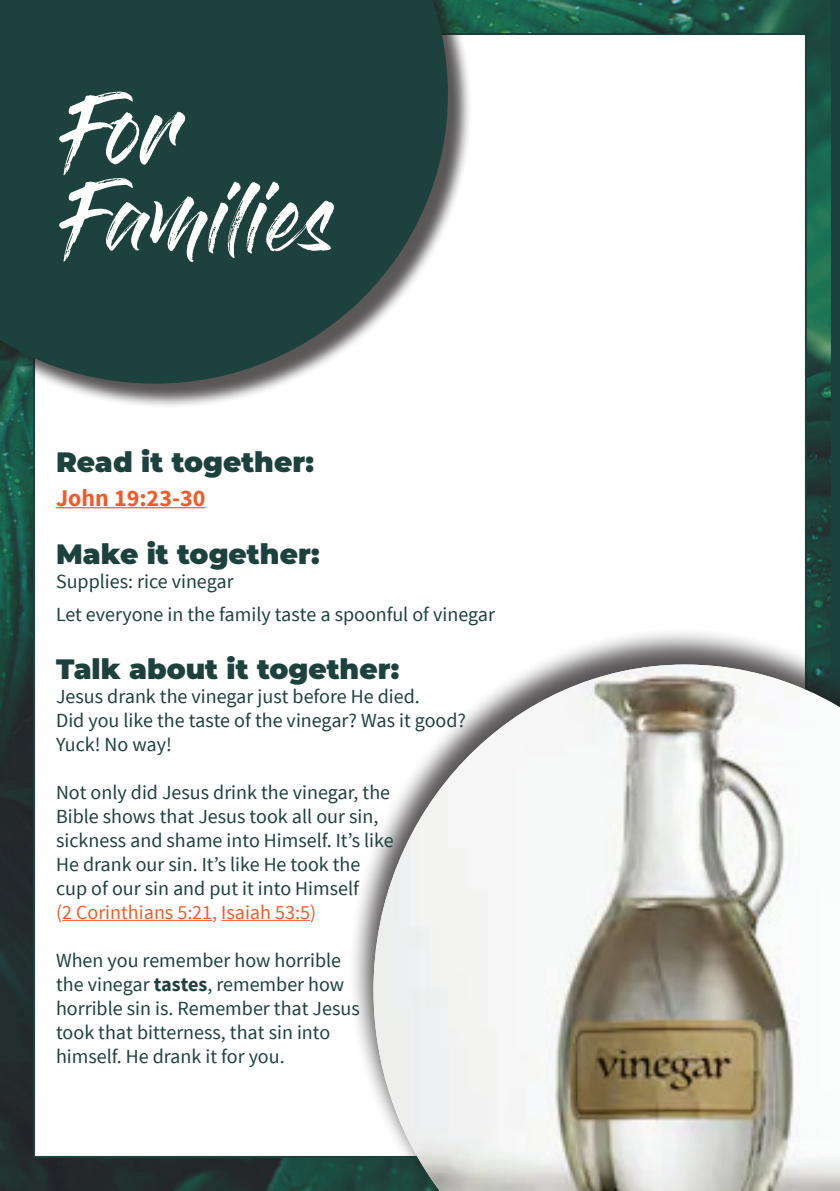
<style>
.page{position:relative;width:840px;height:1191px;background:#fff}
.page>*{position:absolute;margin:0;border:0;box-sizing:border-box;transform-origin:0 0}
.t1{font:70px/86.4px "Gloss And Bloom";color:#fff}
.t2{font:900 28px "Montserrat";color:#1d413c}
.t3{font:700 24px "Source Sans Pro";color:#f15b29}
.t4{font:20px/24px "Source Sans Pro";color:#1d413c}
.s1{color:#f15b29}
.s2{font-weight:700}
</style>
<div class="page">
<img style="left:0;top:0;width:839px;height:1191px">
<div style="left:34px;top:34px;width:771px;height:1123px;background:#fff"></div>
<div style="left:0;top:0;width:472px;height:409px;background:#231f20;opacity:.75"></div>
<svg style="left:0;top:0;width:447px;height:384px;background:#2f4f4a"></svg>
<div style="left:347px;top:627px;width:492px;height:564px;background:#231f20;opacity:.75"></div>
<img style="left:373px;top:664px;width:466px;height:527px">
<hr style="left:56px;top:507px;width:149px;height:1px;background:#f15b29">
<hr style="left:62px;top:920px;width:150px;height:1px;background:#f15b29">
<hr style="left:221px;top:920px;width:89px;height:1px;background:#f15b29">
<p class="t1" style="left:66px;top:97px;width:270px">For<br>Families</p>
<p class="t2" style="left:56px;top:441px;width:259px">Read it together:</p>
<p class="t3" style="left:56px;top:482px;width:151px">John 19:23-30</p>
<p class="t2" style="left:56px;top:532px;width:265px">Make it together:</p>
<p class="t4" style="left:56px;top:564px;width:440px;line-height:33.6px">Supplies: rice vinegar<br>Let everyone in the family taste a spoonful of vinegar</p>
<p class="t2" style="left:56px;top:648px;width:344px">Talk about it together:</p>
<p class="t4" style="left:56px;top:684px;width:411px">Jesus drank the vinegar just before He died.<br>Did you like the taste of the vinegar? Was it good?<br>Yuck! No way!</p>
<p class="t4" style="left:56px;top:780px;width:339px">Not only did Jesus drink the vinegar, the Bible shows that Jesus took all our sin, sickness and shame into Himself. It’s like He drank our sin. It’s like He took the cup of our sin and put it into Himself<br><span class="s1">(2 Corinthians 5:21, Isaiah 53:5)</span></p>
<p class="t4" style="left:56px;top:948px;width:305px">When you remember how horrible the vinegar <span class="s2">tastes</span>, remember how horrible sin is. Remember that Jesus took that bitterness, that sin into himself. He drank it for you.</p>
</div>
